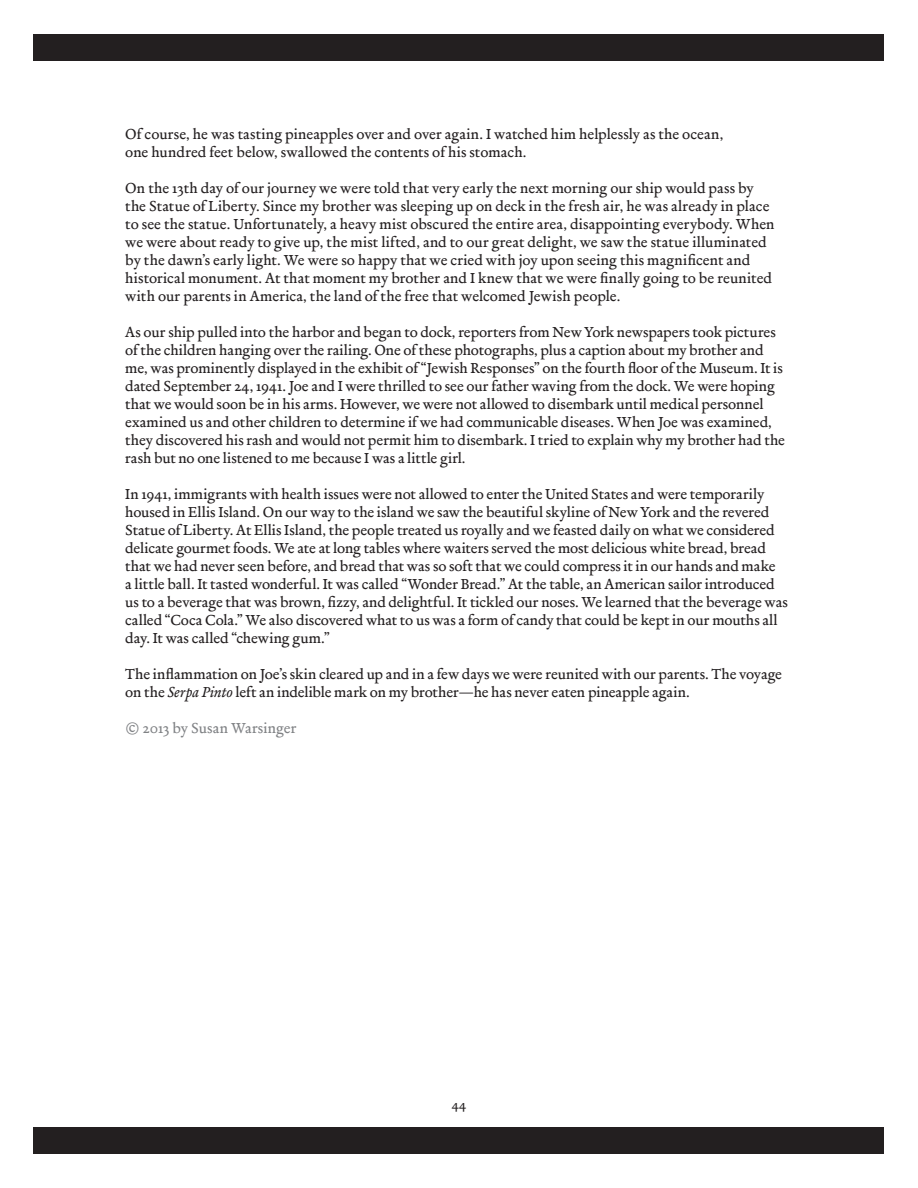
<style>
.page{position:relative;width:918px;height:1188px;background:#fff}
.page>*{position:absolute;margin:0;border:0;box-sizing:border-box;transform-origin:0 0}
.t1{font:15px/18px "Merlo Roman Osf";color:#231f20}
.t2{font:15px "Merlo Roman Osf";letter-spacing:.01em;color:#808285}
.t3{font:13.5px "Merlo Roman Caps";color:#231f20}
.s1{font-family:"Merlo Italic Osf"}
</style>
<div class="page">
<div style="left:34px;top:34px;width:850px;height:27px;background:#231f20"></div>
<div style="left:34px;top:1127px;width:850px;height:27px;background:#231f20"></div>
<p class="t1" style="left:125px;top:125px;width:600px">Of course, he was tasting pineapples over and over again. I watched him helplessly as the ocean, one hundred feet below, swallowed the contents of his stomach.</p>
<p class="t1" style="left:125px;top:179px;width:651px">On the 13th day of our journey we were told that very early the next morning our ship would pass by the Statue of Liberty. Since my brother was sleeping up on deck in the fresh air, he was already in place to see the statue. Unfortunately, a heavy mist obscured the entire area, disappointing everybody. When we were about ready to give up, the mist lifted, and to our great delight, we saw the statue illuminated by the dawn’s early light. We were so happy that we cried with joy upon seeing this magnificent and historical monument. At that moment my brother and I knew that we were finally going to be reunited with our parents in America, the land of the free that welcomed Jewish people.</p>
<p class="t1" style="left:125px;top:323px;width:661px">As our ship pulled into the harbor and began to dock, reporters from New York newspapers took pictures of the children hanging over the railing. One of these photographs, plus a caption about my brother and me, was prominently displayed in the exhibit of “Jewish Responses” on the fourth floor of the Museum. It is dated September 24, 1941. Joe and I were thrilled to see our father waving from the dock. We were hoping that we would soon be in his arms. However, we were not allowed to disembark until medical personnel examined us and other children to determine if we had communicable diseases. When Joe was examined, they discovered his rash and would not permit him to disembark. I tried to explain why my brother had the rash but no one listened to me because I was a little girl.</p>
<p class="t1" style="left:125px;top:485px;width:664px">In 1941, immigrants with health issues were not allowed to enter the United States and were temporarily housed in Ellis Island. On our way to the island we saw the beautiful skyline of New York and the revered Statue of Liberty. At Ellis Island, the people treated us royally and we feasted daily on what we considered delicate gourmet foods. We ate at long tables where waiters served the most delicious white bread, bread that we had never seen before, and bread that was so soft that we could compress it in our hands and make<br>a little ball. It tasted wonderful. It was called “Wonder Bread.” At the table, an American sailor introduced us to a beverage that was brown, fizzy, and delightful. It tickled our noses. We learned that the beverage was called “Coca Cola.” We also discovered what to us was a form of candy that could be kept in our mouths all day. It was called “chewing gum.”</p>
<p class="t1" style="left:125px;top:665px;width:658px">The inflammation on Joe’s skin cleared up and in a few days we were reunited with our parents. The voyage on the <span class="s1">Serpa Pinto</span> left an indelible mark on my brother—he has never eaten pineapple again.</p>
<p class="t2" style="left:125px;top:719px;width:173px">© 2013 by Susan Warsinger</p>
<p class="t3" style="left:452px;top:1097px;width:16px">44</p>
</div>
